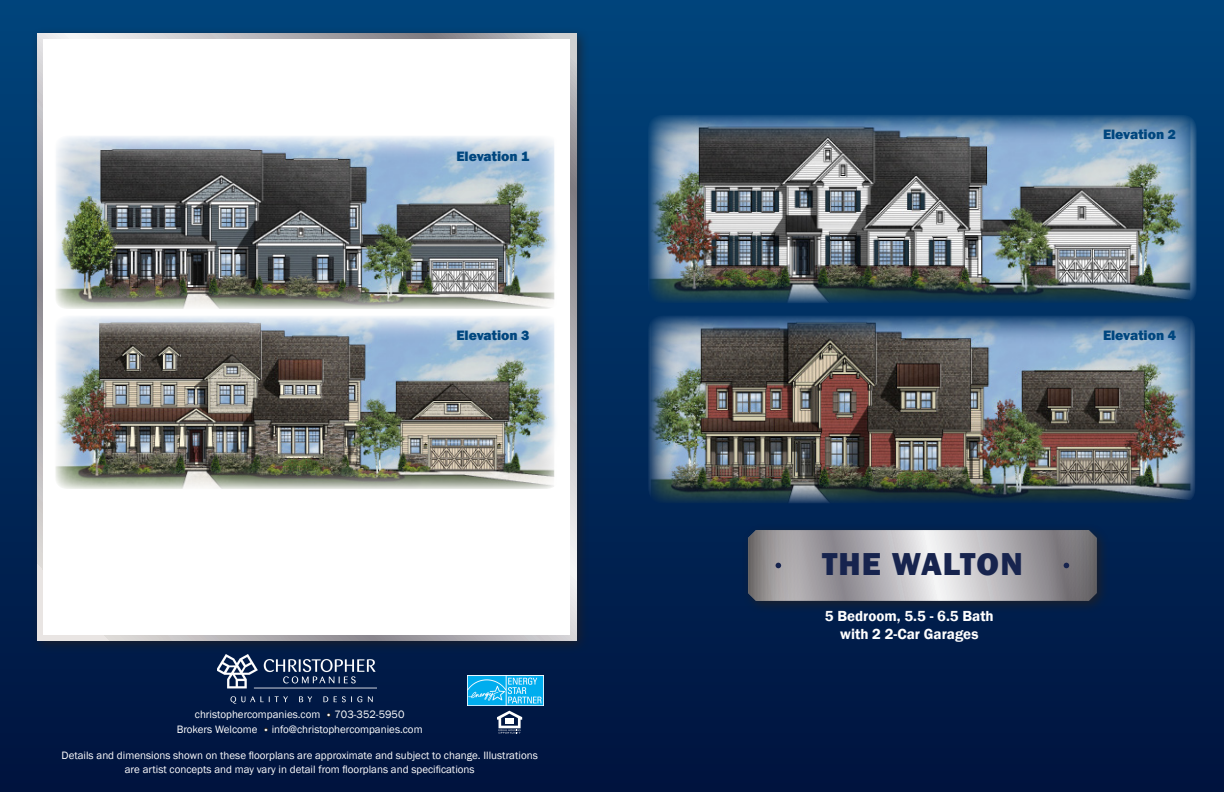
<style>
.page{position:relative;width:1224px;height:792px;background:#fff}
.page>*{position:absolute;margin:0;border:0;box-sizing:border-box;transform-origin:0 0}
.t1{font:800 32.7px "Franklin Gothic";letter-spacing:.035em;color:#17244e}
.t2{font:600 15px/18px "Franklin Gothic";color:#fff;text-align:center}
.t3{font:800 14px "Franklin Gothic";color:#00467e}
.t4{font:11px/13.2px "Franklin Gothic";color:#fff;text-align:center}
.s1{font-weight:800;font-size:8.8px}
</style>
<div class="page">
<div style="left:0;top:0;width:1224px;height:792px;background:linear-gradient(to bottom,#00447c,#00133e)"></div>
<div style="left:31px;top:26px;width:559px;height:627px;background:#231f20;opacity:.75"></div>
<svg style="left:38px;top:33px;width:538px;height:607px;background:#bdbabd"></svg>
<div style="left:44px;top:39px;width:526px;height:595px;background:#fff"></div>
<div style="left:741px;top:523px;width:369px;height:91px;background:#231f20;opacity:.75"></div>
<svg style="left:748px;top:530px;width:349px;height:71px;background:#a9a7ab"></svg>
<svg style="left:325px;top:712px;width:7px;height:6px"></svg>
<svg style="left:263px;top:726px;width:6px;height:7px"></svg>
<img style="left:217px;top:654px;width:159px;height:49px">
<svg style="left:497px;top:711px;width:25px;height:23px"></svg>
<img style="left:467px;top:675px;width:76px;height:30px">
<img style="left:648px;top:115px;width:549px;height:188px">
<img style="left:55px;top:316px;width:501px;height:173px">
<img style="left:648px;top:315px;width:547px;height:188px">
<img style="left:55px;top:136px;width:501px;height:173px">
<p class="t3" style="left:456px;top:147px;width:74px">Elevation 1</p>
<p class="t3" style="left:1103px;top:125px;width:74px">Elevation 2</p>
<p class="t3" style="left:456px;top:326px;width:74px">Elevation 3</p>
<p class="t3" style="left:1103px;top:326px;width:74px">Elevation 4</p>
<p class="t1" style="left:822px;top:543px;width:202px">THE WALTON</p>
<p class="t4" style="left:195px;top:708px;width:211px">christophercompanies.com <span class="s1">•</span> 703-352-5950</p>
<p class="t4" style="left:177px;top:723px;width:247px">Brokers Welcome <span class="s1">•</span> info@christophercompanies.com</p>
<p class="t4" style="left:62px;top:749px;width:478px">Details and dimensions shown on these floorplans are approximate and subject to change. Illustrations are artist concepts and may vary in detail from floorplans and specifications</p>
<p class="t2" style="left:825px;top:607px;width:170px">5 Bedroom, 5.5 - 6.5 Bath with 2 2-Car Garages</p>
</div>
